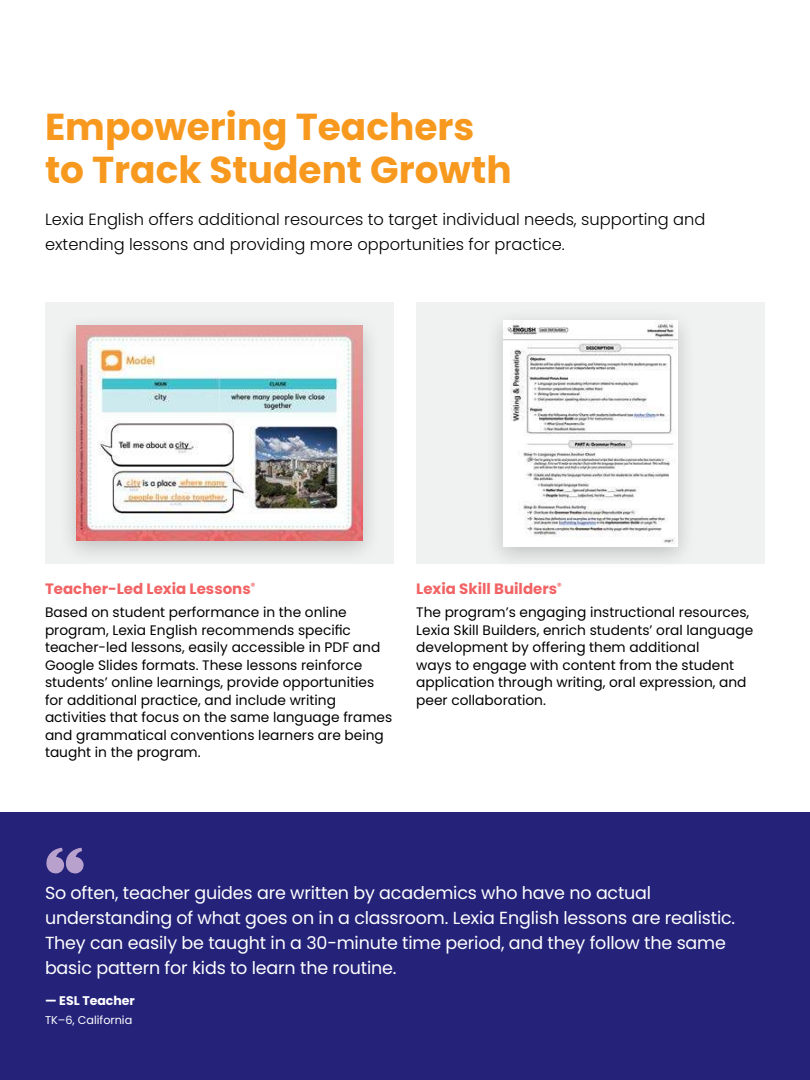
<style>
.page{position:relative;width:810px;height:1080px;background:#fff}
.page>*{position:absolute;margin:0;border:0;box-sizing:border-box;transform-origin:0 0}
.t1{font:700 37.5px/42.5px "Poppins";color:#f8991f}
.t2{font:17.5px/25px "Poppins";letter-spacing:-.01em;color:#fff}
.t3{font:300 16.25px/25px "Poppins";color:#000}
.t4{font:700 15px "Poppins";color:#f16364}
.t5{font:13.75px/17.5px "Poppins";color:#000}
.t6{font:700 12.5px "Poppins";color:#fff}
.t7{font:11.25px "Poppins";color:#fff}
</style>
<div class="page">
<div style="left:416px;top:302px;width:349px;height:262px;background:#f0f1f1"></div>
<div style="left:45px;top:302px;width:349px;height:262px;background:#f0f1f1"></div>
<div style="left:0;top:813px;width:810px;height:267px;background:#242279"></div>
<div style="left:484px;top:308px;width:213px;height:263px;background:#000;opacity:.2"></div>
<img style="left:503px;top:321px;width:175px;height:226px">
<div style="left:57px;top:313px;width:324px;height:252px;background:#000;opacity:.2"></div>
<img style="left:76px;top:326px;width:286px;height:214px">
<svg style="left:46px;top:848px;width:38px;height:26px"></svg>
<h1 class="t1" style="left:45px;top:106px;width:468px">Empowering Teachers to Track Student Growth</h1>
<p class="t3" style="left:45px;top:206px;width:662px">Lexia English offers additional resources to target individual needs, supporting and extending lessons and providing more opportunities for practice.</p>
<p class="t4" style="left:45px;top:580px;width:212px">Teacher-Led Lexia Lessons<sup>®</sup></p>
<p class="t5" style="left:45px;top:604px;width:349px">Based on student performance in the online program, Lexia English recommends specific teacher-led lessons, easily accessible in PDF and Google Slides formats. These lessons reinforce students’ online learnings, provide opportunities for additional practice, and include writing activities that focus on the same language frames and grammatical conventions learners are being taught in the program.</p>
<p class="t4" style="left:416px;top:580px;width:147px">Lexia Skill Builders<sup>®</sup></p>
<p class="t5" style="left:416px;top:604px;width:338px">The program’s engaging instructional resources, Lexia Skill Builders, enrich students’ oral language development by offering them additional<br>ways to engage with content from the student application through writing, oral expression, and peer collaboration.</p>
<p class="t2" style="left:45px;top:880px;width:692px">So often, teacher guides are written by academics who have no actual understanding of what goes on in a classroom. Lexia English lessons are realistic.<br>They can easily be taught in a 30-minute time period, and they follow the same basic pattern for kids to learn the routine.</p>
<p class="t6" style="left:45px;top:993px;width:91px">— ESL Teacher</p>
<p class="t7" style="left:45px;top:1013px;width:89px">TK–6, California</p>
</div>
